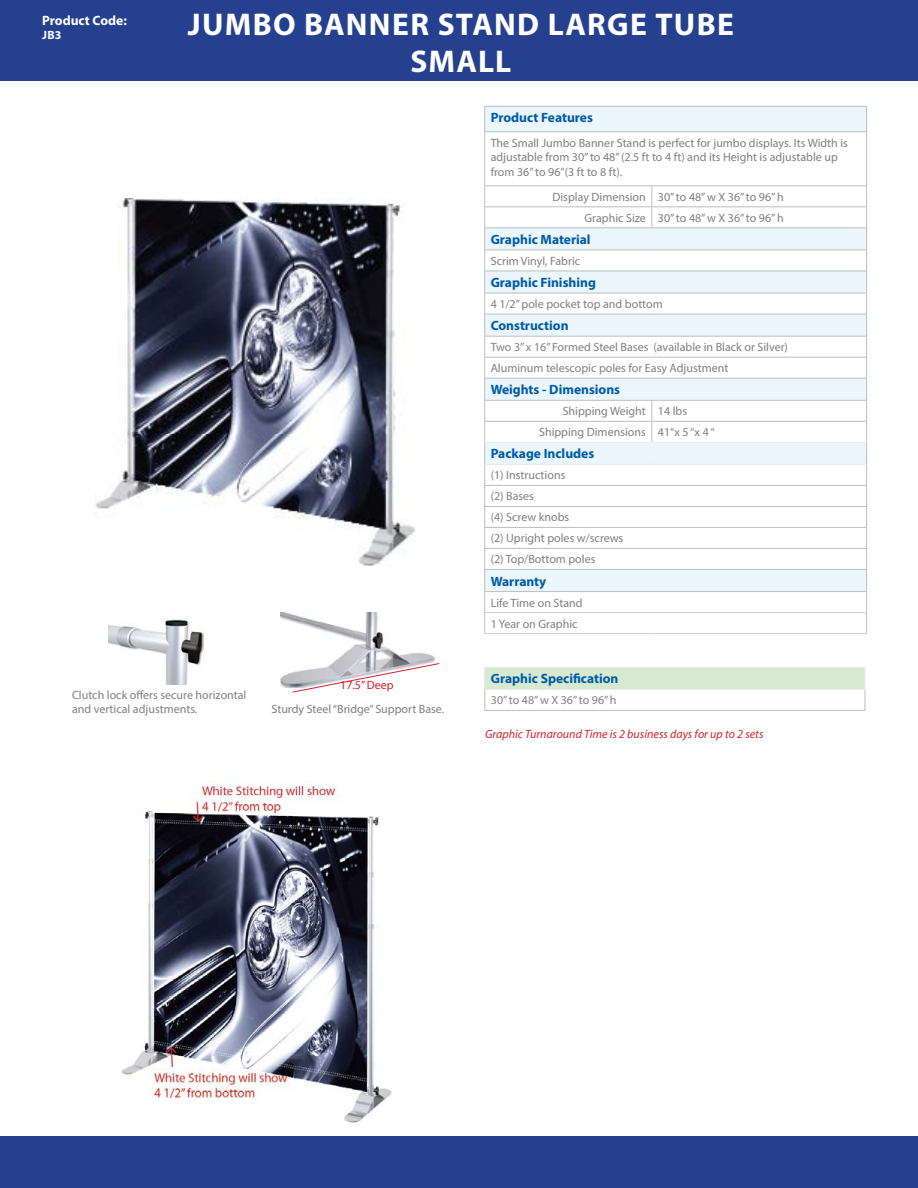
<style>
.page{position:relative;width:918px;height:1188px;background:#fff}
.page>*{position:absolute;margin:0;border:0;box-sizing:border-box;transform-origin:0 0}
.t1{font:700 31.5px/37.8px "Myriad Pro";letter-spacing:.035em;color:#fff;text-align:center}
.t2{font:700 13.5px "Myriad Pro";color:#005ba8}
.t3{font:700 13.5px "Myriad Pro";color:#fff}
.t4{font:12px/21px "Myriad Pro";color:#807f83}
.t5{font:italic 12px "Myriad Pro";color:#d2232a}
.t6{font:12px "Myriad Pro";color:#d2232a}
.t7{font:700 12px "Myriad Pro";color:#fff}
</style>
<div class="page">
<div style="left:1px;top:0;width:917px;height:80px;background:#25408f"></div>
<div style="left:1px;top:1136px;width:917px;height:52px;background:#25408f"></div>
<div style="left:485px;top:667px;width:380px;height:22px;background:#d8e9d2"></div>
<hr style="left:484px;top:667px;width:381px;height:1px;background:#ececed">
<hr style="left:484px;top:689px;width:381px;height:1px;background:#ececed">
<svg style="left:484px;top:668px;width:1px;height:42px"></svg>
<svg style="left:865px;top:688px;width:1px;height:22px"></svg>
<hr style="left:484px;top:710px;width:381px;height:1px;background:#bcbec0">
<div style="left:485px;top:107px;width:381px;height:357px;background:#ebf6fd"></div>
<svg style="left:485px;top:132px;width:381px;height:310px"></svg>
<svg style="left:485px;top:465px;width:381px;height:168px"></svg>
<hr style="left:484px;top:106px;width:168px;height:1px;background:#bcbec0">
<svg style="left:484px;top:107px;width:1px;height:24px"></svg>
<hr style="left:652px;top:106px;width:215px;height:1px;background:#bcbec0">
<svg style="left:866px;top:107px;width:1px;height:24px"></svg>
<hr style="left:484px;top:131px;width:168px;height:1px;background:#bcbec0">
<hr style="left:484px;top:132px;width:1px;height:53px;background:#bcbec0">
<hr style="left:652px;top:131px;width:215px;height:1px;background:#bcbec0">
<hr style="left:866px;top:132px;width:1px;height:53px;background:#bcbec0">
<hr style="left:484px;top:591px;width:168px;height:1px;background:#bcbec0">
<hr style="left:652px;top:591px;width:215px;height:1px;background:#bcbec0">
<hr style="left:484px;top:185px;width:168px;height:1px;background:#bcbec0">
<hr style="left:652px;top:185px;width:215px;height:1px;background:#bcbec0">
<hr style="left:484px;top:206px;width:168px;height:1px;background:#bcbec0">
<hr style="left:652px;top:206px;width:215px;height:1px;background:#bcbec0">
<svg style="left:652px;top:186px;width:1px;height:41px"></svg>
<hr style="left:484px;top:227px;width:168px;height:1px;background:#bcbec0">
<hr style="left:652px;top:227px;width:215px;height:1px;background:#bcbec0">
<hr style="left:484px;top:400px;width:168px;height:1px;background:#bcbec0">
<hr style="left:652px;top:400px;width:215px;height:1px;background:#bcbec0">
<hr style="left:484px;top:421px;width:168px;height:1px;background:#bcbec0">
<hr style="left:652px;top:421px;width:215px;height:1px;background:#bcbec0">
<svg style="left:652px;top:401px;width:1px;height:41px"></svg>
<hr style="left:484px;top:442px;width:168px;height:1px;background:#e9e9ea">
<hr style="left:652px;top:442px;width:215px;height:1px;background:#e9e9ea">
<hr style="left:485px;top:612px;width:167px;height:1px;background:#cdced0">
<hr style="left:652px;top:612px;width:214px;height:1px;background:#cdced0">
<hr style="left:484px;top:633px;width:168px;height:1px;background:#cdced0">
<hr style="left:652px;top:633px;width:215px;height:1px;background:#cdced0">
<hr style="left:484px;top:464px;width:168px;height:1px;background:#e9e9ea">
<hr style="left:652px;top:464px;width:215px;height:1px;background:#e9e9ea">
<hr style="left:484px;top:485px;width:168px;height:1px;background:#bcbec0">
<hr style="left:652px;top:485px;width:215px;height:1px;background:#bcbec0">
<hr style="left:484px;top:506px;width:168px;height:1px;background:#bcbec0">
<hr style="left:652px;top:506px;width:215px;height:1px;background:#bcbec0">
<hr style="left:484px;top:527px;width:168px;height:1px;background:#bcbec0">
<hr style="left:652px;top:527px;width:215px;height:1px;background:#bcbec0">
<hr style="left:484px;top:548px;width:168px;height:1px;background:#bcbec0">
<hr style="left:652px;top:548px;width:215px;height:1px;background:#bcbec0">
<hr style="left:484px;top:569px;width:168px;height:1px;background:#bcbec0">
<hr style="left:652px;top:569px;width:215px;height:1px;background:#bcbec0">
<hr style="left:484px;top:250px;width:168px;height:1px;background:#bcbec0">
<hr style="left:652px;top:250px;width:215px;height:1px;background:#bcbec0">
<hr style="left:484px;top:271px;width:168px;height:1px;background:#bcbec0">
<hr style="left:652px;top:271px;width:215px;height:1px;background:#bcbec0">
<hr style="left:484px;top:293px;width:168px;height:1px;background:#bcbec0">
<hr style="left:652px;top:293px;width:215px;height:1px;background:#bcbec0">
<hr style="left:484px;top:314px;width:168px;height:1px;background:#bcbec0">
<hr style="left:652px;top:314px;width:215px;height:1px;background:#bcbec0">
<hr style="left:484px;top:336px;width:168px;height:1px;background:#bcbec0">
<hr style="left:652px;top:336px;width:215px;height:1px;background:#bcbec0">
<hr style="left:484px;top:357px;width:168px;height:1px;background:#bcbec0">
<svg style="left:484px;top:186px;width:1px;height:447px"></svg>
<hr style="left:652px;top:357px;width:215px;height:1px;background:#bcbec0">
<svg style="left:866px;top:186px;width:1px;height:447px"></svg>
<hr style="left:484px;top:378px;width:168px;height:1px;background:#bcbec0">
<hr style="left:652px;top:378px;width:215px;height:1px;background:#bcbec0">
<img style="left:95px;top:198px;width:320px;height:368px">
<img style="left:121px;top:780px;width:271px;height:343px">
<img style="left:108px;top:619px;width:96px;height:66px">
<img style="left:280px;top:612px;width:155px;height:76px">
<svg style="left:292px;top:663px;width:148px;height:30px"></svg>
<p class="t3" style="left:42px;top:12px;width:86px">Product Code:</p>
<p class="t7" style="left:42px;top:28px;width:21px">JB3</p>
<h1 class="t1" style="left:188px;top:4px;width:547px">JUMBO BANNER STAND LARGE TUBE<br>SMALL</h1>
<p class="t2" style="left:491px;top:109px;width:104px">Product Features</p>
<p class="t4" style="left:491px;top:135px;width:359px;line-height:14.4px">The Small Jumbo Banner Stand is perfect for jumbo displays. Its Width is adjustable from 30” to 48” (2.5 ft to 4 ft) and its Height is adjustable up from 36” to 96”(3 ft to 8 ft).</p>
<p class="t4" style="left:553px;top:186px;width:233px;text-align:right">Display Dimension 30” to 48” w X 36” to 96” h<br>Graphic Size 30” to 48” w X 36” to 96” h</p>
<p class="t2" style="left:491px;top:231px;width:102px">Graphic Material</p>
<p class="t4" style="left:491px;top:250px;width:91px">Scrim Vinyl, Fabric</p>
<p class="t2" style="left:491px;top:274px;width:107px">Graphic Finishing</p>
<p class="t4" style="left:491px;top:293px;width:174px">4 1/2” pole pocket top and bottom</p>
<p class="t2" style="left:491px;top:317px;width:79px">Construction</p>
<p class="t4" style="left:491px;top:336px;width:299px">Two 3” x 16” Formed Steel Bases (available in Black or Silver)<br>Aluminum telescopic poles for Easy Adjustment</p>
<p class="t2" style="left:491px;top:381px;width:131px">Weights - Dimensions</p>
<p class="t4" style="left:539px;top:401px;width:177px;text-align:center">Shipping Weight 14 lbs<br>Shipping Dimensions 41“x 5 “x 4 “</p>
<p class="t2" style="left:491px;top:445px;width:105px">Package Includes</p>
<p class="t4" style="left:491px;top:465px;width:134px">(1) Instructions<br>(2) Bases<br>(4) Screw knobs<br>(2) Upright poles w/screws (2) Top/Bottom poles</p>
<p class="t2" style="left:491px;top:572px;width:57px">Warranty</p>
<p class="t4" style="left:491px;top:592px;width:93px">Life Time on Stand<br>1 Year on Graphic</p>
<p class="t4" style="left:72px;top:688px;width:176px;line-height:14.4px">Clutch lock offers secure horizontal and vertical adjustments.</p>
<p class="t6" style="left:340px;top:677px;width:55px">17.5” Deep</p>
<p class="t4" style="left:272px;top:698px;width:174px">Sturdy Steel “Bridge” Support Base.</p>
<p class="t2" style="left:491px;top:670px;width:129px">Graphic Specification</p>
<p class="t4" style="left:491px;top:690px;width:127px">30” to 48” w X 36” to 96” h</p>
<p class="t5" style="left:485px;top:726px;width:280px">Graphic Turnaround Time is 2 business days for up to 2 sets</p>
</div>
